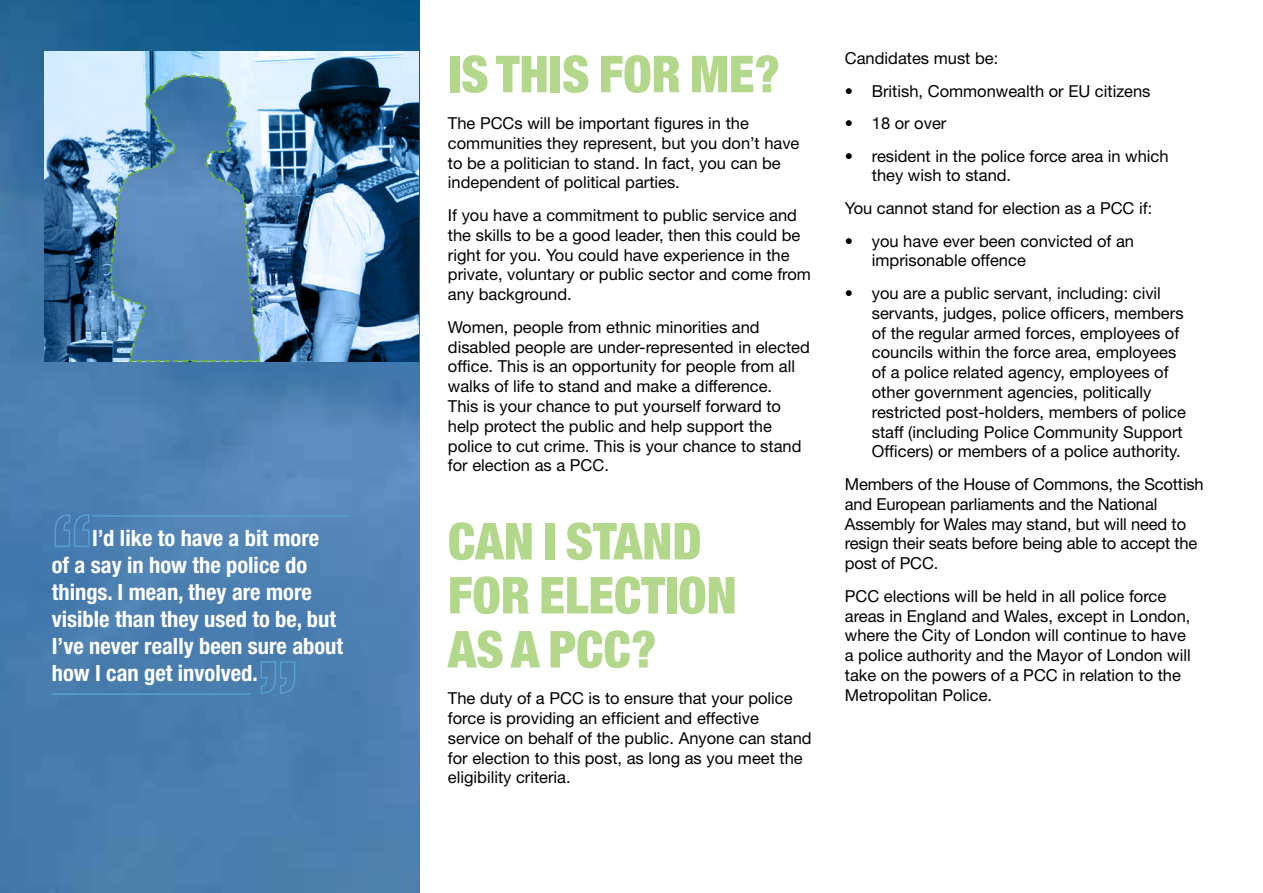
<style>
.page{position:relative;width:1263px;height:893px;background:#fff}
.page>*{position:absolute;margin:0;border:0;box-sizing:border-box;transform-origin:0 0}
.B_Head_solid{font:900 condensed 51px/54px "Helvetica Neue";color:#b4d88b}
.New_pull_quote2{font:700 condensed 22.5px/27px "Helvetica Neue";color:#fff}
.Body{font:16.5px/19.8px "Helvetica Neue";color:#000}
.Bullett_list{font:16.5px/19.8px "Helvetica Neue";color:#000}
</style>
<div class="page">
<img style="left:0;top:0;width:419px;height:893px">
<hr style="left:92px;top:515px;width:256px;height:2px;background:#56a0d3">
<hr style="left:52px;top:693px;width:198px;height:2px;background:#56a0d3">
<svg style="left:54px;top:513px;width:36px;height:35px"></svg>
<svg style="left:260px;top:660px;width:36px;height:35px"></svg>
<img style="left:44px;top:51px;width:375px;height:313px">
<svg style="left:109px;top:73px;width:153px;height:297px"></svg>
<p class="New_pull_quote2" style="left:52px;top:525px;width:293px;text-indent:40px">I’d like to have a bit more<br>of a say in how the police do things. I mean, they are more visible than they used to be, but<br>I’ve never really been sure about how I can get involved.</p>
<p class="B_Head_solid" style="left:448px;top:46px;width:333px">IS THIS FOR ME?</p>
<p class="Body" style="left:448px;top:113px;width:353px">The PCCs will be important figures in the communities they represent, but you don’t have to be a politician to stand. In fact, you can be independent of political parties.</p>
<p class="Body" style="left:448px;top:205px;width:365px">If you have a commitment to public service and the skills to be a good leader, then this could be right for you. You could have experience in the private, voluntary or public sector and come from any background.</p>
<p class="Body" style="left:448px;top:317px;width:363px">Women, people from ethnic minorities and disabled people are under-represented in elected office. This is an opportunity for people from all walks of life to stand and make a difference.<br>This is your chance to put yourself forward to help protect the public and help support the police to cut crime. This is your chance to stand for election as a PCC.</p>
<p class="B_Head_solid" style="left:448px;top:513px;width:290px">CAN I STAND<br>FOR ELECTION<br>AS A PCC?</p>
<p class="Body" style="left:448px;top:688px;width:365px">The duty of a PCC is to ensure that your police force is providing an efficient and effective service on behalf of the public. Anyone can stand for election to this post, as long as you meet the eligibility criteria.</p>
<p class="Body" style="left:845px;top:48px;width:155px">Candidates must be:</p>
<p class="Bullett_list" style="left:845px;top:81px;width:307px">• British, Commonwealth or EU citizens</p>
<p class="Bullett_list" style="left:845px;top:113px;width:103px">• 18 or over</p>
<p class="Bullett_list" style="left:872px;top:146px;width:298px;text-indent:-27px">• resident in the police force area in which they wish to stand.</p>
<p class="Body" style="left:845px;top:198px;width:309px">You cannot stand for election as a PCC if:</p>
<p class="Bullett_list" style="left:872px;top:231px;width:264px;text-indent:-27px">• you have ever been convicted of an imprisonable offence</p>
<p class="Bullett_list" style="left:872px;top:283px;width:316px;text-indent:-27px">• you are a public servant, including: civil servants, judges, police officers, members of the regular armed forces, employees of councils within the force area, employees of a police related agency, employees of other government agencies, politically restricted post-holders, members of police staff (including Police Community Support Officers) or members of a police authority.</p>
<p class="Body" style="left:845px;top:474px;width:360px">Members of the House of Commons, the Scottish and European parliaments and the National Assembly for Wales may stand, but will need to resign their seats before being able to accept the post of PCC.</p>
<p class="Body" style="left:845px;top:586px;width:347px">PCC elections will be held in all police force areas in England and Wales, except in London, where the City of London will continue to have a police authority and the Mayor of London will take on the powers of a PCC in relation to the Metropolitan Police.</p>
</div>
